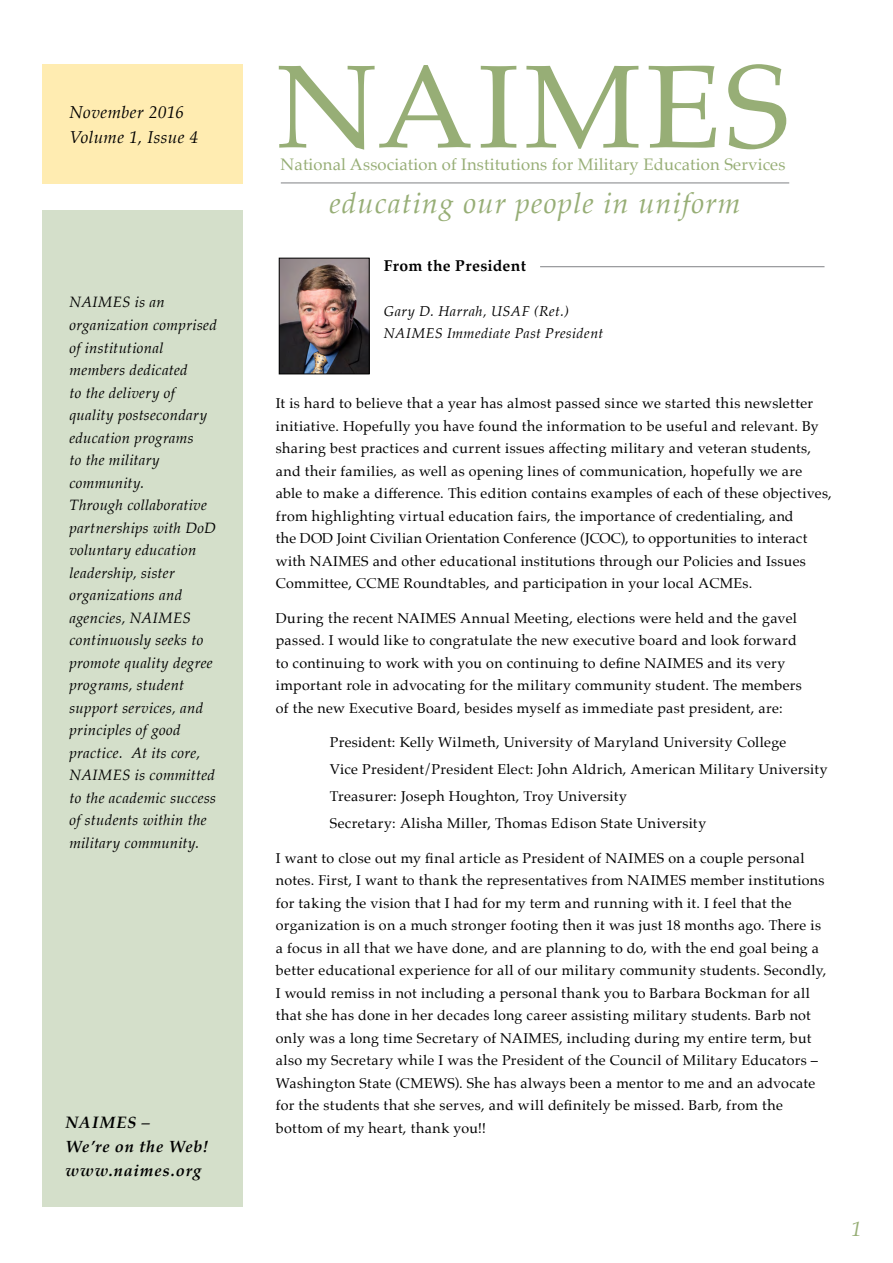
<style>
.page{position:relative;width:893px;height:1263px;background:#fff}
.page>*{position:absolute;margin:0;border:0;box-sizing:border-box;transform-origin:0 0}
.t1{font:117.9px "Palatino";letter-spacing:.035em;color:#97ae76;scale:1.05 1}
.t2{font:italic 29.1px "Palatino";letter-spacing:.04em;color:#97ae76}
.t3{font:italic 21px "Palatino";color:#97ae76}
.t4{font:italic 17.25px/25.5px "Palatino";letter-spacing:.02em;color:#000}
.t5{font:16.65px "Palatino";letter-spacing:.01em;color:#97ae76}
.t6{font:italic 700 16.5px/24px "Palatino";letter-spacing:.05em;color:#000}
.t7{font:700 15.75px "Palatino";letter-spacing:.02em;color:#000}
.t8{font:italic 15px/22.5px "Palatino";letter-spacing:.02em;color:#000}
.t9{font:14.25px/22.5px "Palatino";letter-spacing:.02em;color:#000}
.t10{font:italic 14.25px/22.5px "Palatino";letter-spacing:.03em;color:#000}
</style>
<div class="page">
<div style="left:42px;top:210px;width:200px;height:996px;background:#d4dfca"></div>
<hr style="left:281px;top:183px;width:508px;height:1px;background:#808285">
<div style="left:42px;top:64px;width:200px;height:119px;background:#ffecb1"></div>
<img style="left:281px;top:260px;width:86px;height:112px">
<div style="left:279px;top:258px;width:90px;height:116px;border:1px solid #000"></div>
<hr style="left:540px;top:266px;width:284px;height:1px;background:#808285">
<p class="t4" style="left:69px;top:99px;width:131px">November 2016<br>Volume 1, Issue 4</p>
<p class="t8" style="left:69px;top:291px;width:149px">NAIMES is an organization comprised of institutional members dedicated<br>to the delivery of quality postsecondary education programs<br>to the military community.<br>Through collaborative partnerships with DoD voluntary education leadership, sister organizations and agencies, NAIMES continuously seeks to promote quality degree programs, student support services, and principles of good practice. At its core,<br>NAIMES is committed to the academic success of students within the military community.</p>
<p class="t6" style="left:65px;top:1110px;width:145px">NAIMES –<br>We’re on the Web! www.naimes.org</p>
<h1 class="t1" style="left:276px;top:9px;width:491px">NAIMES</h1>
<p class="t5" style="left:281px;top:151px;width:506px">National Association of Institutions for Military Education Services</p>
<h2 class="t2" style="left:329px;top:179px;width:412px">educating our people in uniform</h2>
<p class="t7" style="left:384px;top:252px;width:144px">From the President</p>
<p class="t10" style="left:384px;top:300px;width:221px">Gary D. Harrah, USAF (Ret.)<br>NAIMES Immediate Past President</p>
<p class="t9" style="left:276px;top:392px;width:557px">It is hard to believe that a year has almost passed since we started this newsletter initiative. Hopefully you have found the information to be useful and relevant. By sharing best practices and current issues affecting military and veteran students, and their families, as well as opening lines of communication, hopefully we are able to make a difference. This edition contains examples of each of these objectives, from highlighting virtual education fairs, the importance of credentialing, and<br>the DOD Joint Civilian Orientation Conference (JCOC), to opportunities to interact with NAIMES and other educational institutions through our Policies and Issues Committee, CCME Roundtables, and participation in your local ACMEs.</p>
<p class="t9" style="left:276px;top:607px;width:528px">During the recent NAIMES Annual Meeting, elections were held and the gavel passed. I would like to congratulate the new executive board and look forward to continuing to work with you on continuing to define NAIMES and its very important role in advocating for the military community student. The members of the new Executive Board, besides myself as immediate past president, are:</p>
<p class="t9" style="left:330px;top:729px;width:499px;line-height:27px">President: Kelly Wilmeth, University of Maryland University College<br>Vice President/President Elect: John Aldrich, American Military University Treasurer: Joseph Houghton, Troy University<br>Secretary: Alisha Miller, Thomas Edison State University</p>
<p class="t9" style="left:276px;top:847px;width:552px">I want to close out my final article as President of NAIMES on a couple personal notes. First, I want to thank the representatives from NAIMES member institutions for taking the vision that I had for my term and running with it. I feel that the organization is on a much stronger footing then it was just 18 months ago. There is a focus in all that we have done, and are planning to do, with the end goal being a better educational experience for all of our military community students. Secondly, I would remiss in not including a personal thank you to Barbara Bockman for all that she has done in her decades long career assisting military students. Barb not only was a long time Secretary of NAIMES, including during my entire term, but also my Secretary while I was the President of the Council of Military Educators – Washington State (CMEWS). She has always been a mentor to me and an advocate for the students that she serves, and will definitely be missed. Barb, from the bottom of my heart, thank you!!</p>
<h3 class="t3" style="left:851px;top:1211px;width:12px">1</h3>
</div>
